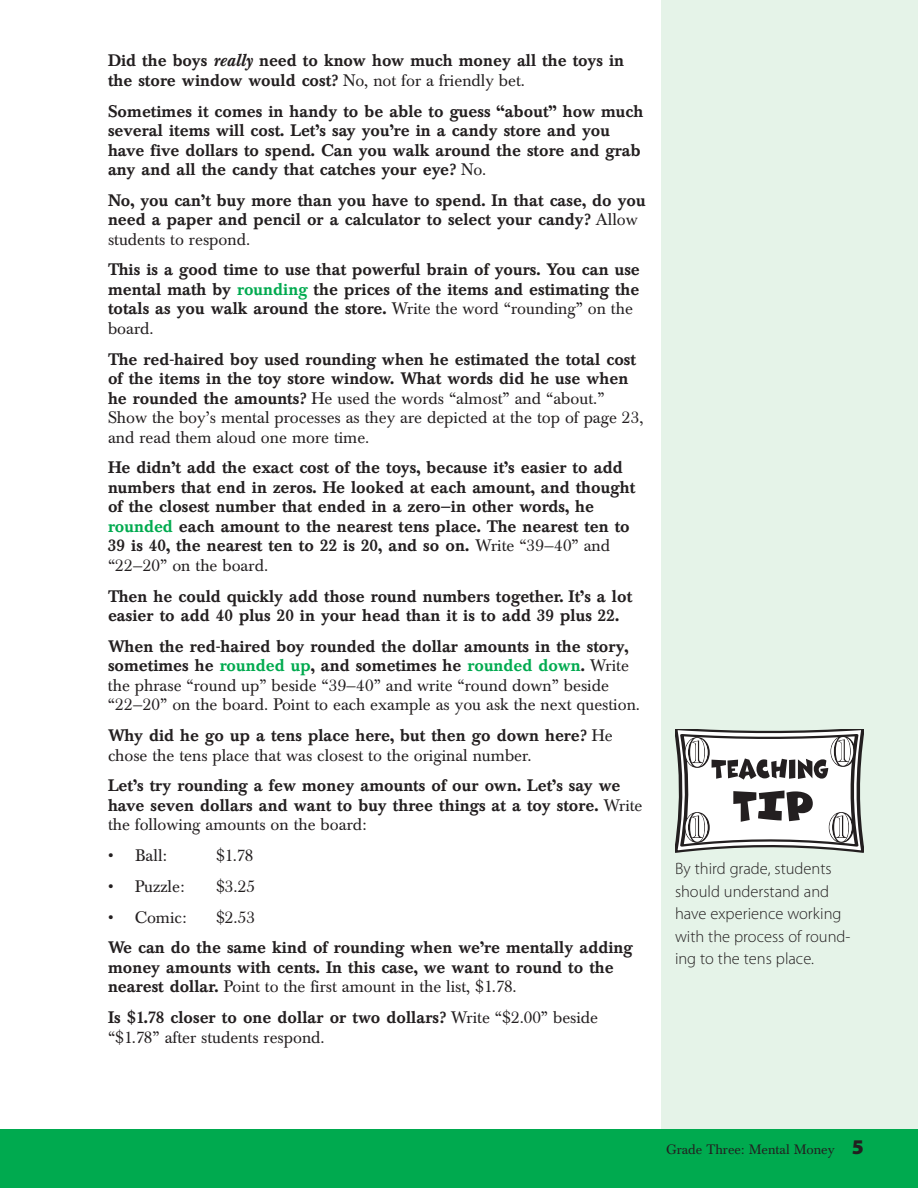
<style>
.page{position:relative;width:918px;height:1188px;background:#fff}
.page>*{position:absolute;margin:0;border:0;box-sizing:border-box;transform-origin:0 0}
.t1{font:500 16.5px/19.5px "Baskerville BE";color:#231f20}
.t2{font:16.5px/19.5px "Baskerville BE";color:#231f20}
.t3{font:300 16.5px/22.5px "Myriad Pro";color:#231f20}
.t4{font:13.5px "Baskerville BE";color:#231f20}
.s1{font-style:italic}
.s2{font-weight:400}
.s3{color:#00aa4f}
.s4{font-weight:500}
.s5{font-weight:500;color:#00aa4f}
.s6{font-family:"Myriad Pro";font-weight:900;font-size:21px}
</style>
<div class="page">
<div style="left:662px;top:0;width:256px;height:1188px;background:#e5f3e8"></div>
<div style="left:0;top:1130px;width:918px;height:58px;background:#00aa4f"></div>
<svg style="left:675px;top:729px;width:189px;height:124px;background:#bdbdbc"></svg>
<p class="t1" style="left:108px;top:53px;width:518px">Did the boys <span class="s1">really</span> need to know how much money all the toys in the store window would cost? <span class="s2">No, not for a friendly bet.</span></p>
<p class="t1" style="left:108px;top:103px;width:537px">Sometimes it comes in handy to be able to guess “about” how much several items will cost. Let’s say you’re in a candy store and you have five dollars to spend. Can you walk around the store and grab any and all the candy that catches your eye? <span class="s2">No.</span></p>
<p class="t1" style="left:108px;top:192px;width:539px">No, you can’t buy more than you have to spend. In that case, do you need a paper and pencil or a calculator to select your candy? <span class="s2">Allow students to respond.</span></p>
<p class="t1" style="left:108px;top:262px;width:533px">This is a good time to use that powerful brain of yours. You can use mental math by <span class="s3">rounding</span> the prices of the items and estimating the totals as you walk around the store. <span class="s2">Write the word “rounding” on the board.</span></p>
<p class="t1" style="left:108px;top:351px;width:537px">The red-haired boy used rounding when he estimated the total cost of the items in the toy store window. What words did he use when he rounded the amounts? <span class="s2">He used the words “almost” and “about.” Show the boy’s mental processes as they are depicted at the top of page 23, and read them aloud one more time.</span></p>
<p class="t1" style="left:108px;top:460px;width:529px">He didn’t add the exact cost of the toys, because it’s easier to add numbers that end in zeros. He looked at each amount, and thought of the closest number that ended in a zero—in other words, he <span class="s3">rounded</span> each amount to the nearest tens place. The nearest ten to 39 is 40, the nearest ten to 22 is 20, and so on. <span class="s2">Write “39—40” and “22—20” on the board.</span></p>
<p class="t1" style="left:108px;top:588px;width:526px">Then he could quickly add those round numbers together. It’s a lot easier to add 40 plus 20 in your head than it is to add 39 plus 22.</p>
<p class="t2" style="left:108px;top:638px;width:534px"><span class="s4">When the red-haired boy rounded the dollar amounts in the story, sometimes he</span> <span class="s5">rounded up</span><span class="s4">, and sometimes he</span> <span class="s5">rounded down</span><span class="s4">.</span> Write the phrase “round up” beside “39—40” and write “round down” beside “22—20” on the board. Point to each example as you ask the next question.</p>
<p class="t2" style="left:108px;top:728px;width:506px"><span class="s4">Why did he go up a tens place here, but then go down here?</span> He chose the tens place that was closest to the original number.</p>
<p class="t1" style="left:108px;top:778px;width:536px">Let’s try rounding a few money amounts of our own. Let’s say we have seven dollars and want to buy three things at a toy store. <span class="s2">Write the following amounts on the board:</span></p>
<p class="t2" style="left:108px;top:848px;width:61px">• Ball:</p>
<p class="t2" style="left:216px;top:848px;width:39px">$1.78</p>
<p class="t2" style="left:108px;top:878px;width:78px">• Puzzle:</p>
<p class="t2" style="left:216px;top:878px;width:41px">$3.25</p>
<p class="t2" style="left:108px;top:909px;width:80px">• Comic:</p>
<p class="t2" style="left:216px;top:909px;width:41px">$2.53</p>
<p class="t1" style="left:108px;top:940px;width:526px">We can do the same kind of rounding when we’re mentally adding money amounts with cents. In this case, we want to round to the nearest dollar. <span class="s2">Point to the first amount in the list, $1.78.</span></p>
<p class="t2" style="left:108px;top:1009px;width:492px"><span class="s4">Is $1.78 closer to one dollar or two dollars?</span> Write “$2.00” beside “$1.78” after students respond.</p>
<p class="t3" style="left:675px;top:859px;width:177px">By third grade, students should understand and have experience working with the process of round&shy;ing to the tens place.</p>
<p class="t4" style="left:666px;top:1144px;width:199px">Grade Three: Mental Money <span class="s6">5</span></p>
</div>
